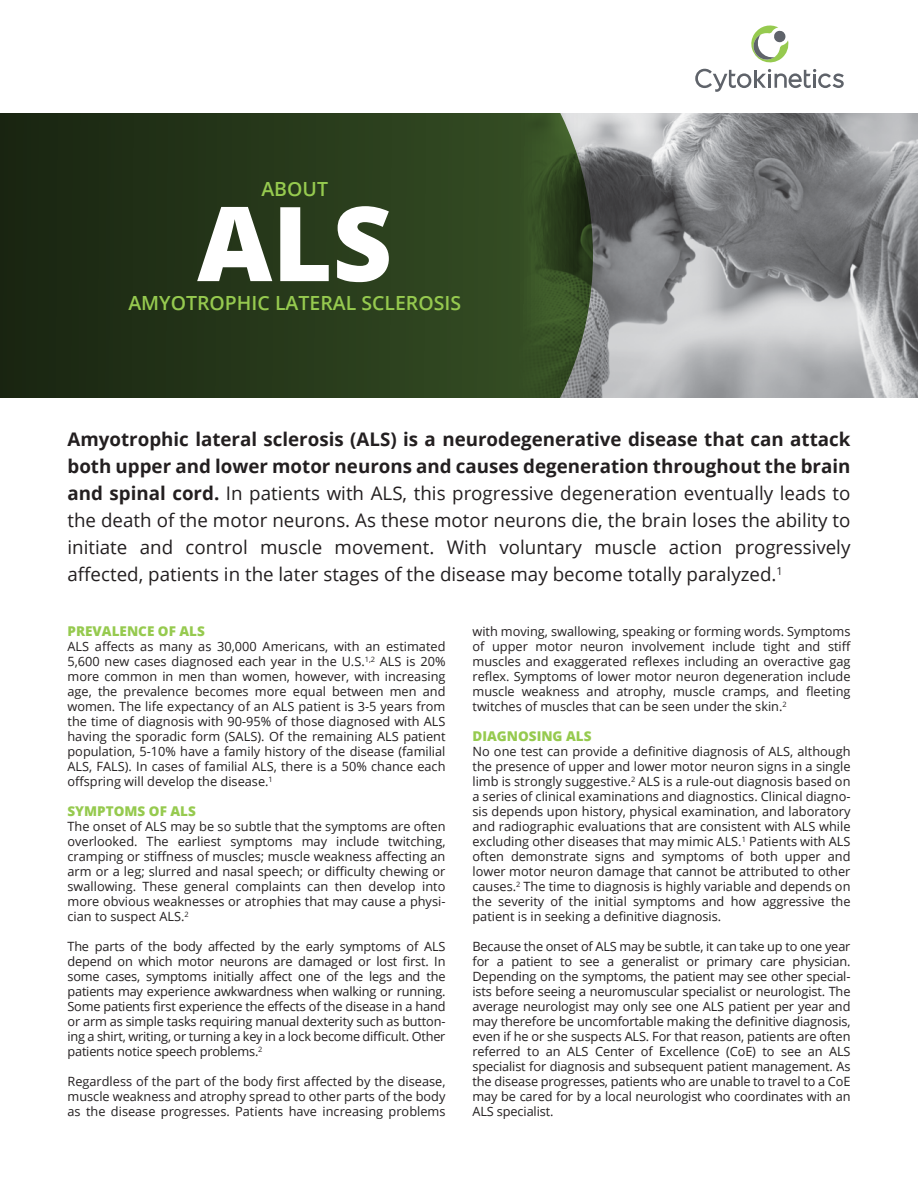
<style>
.page{position:relative;width:918px;height:1188px;background:#fff}
.page>*{position:absolute;margin:0;border:0;box-sizing:border-box;transform-origin:0 0}
.t1{font:800 103.5px "Open Sans";color:#fff}
.t2{font:600 19.5px "Open Sans";color:#96ca4f}
.t3{font:18.75px/27px "Open Sans";color:#231f20;text-align:justify}
.t4{font:800 13.5px "Open Sans";color:#96ca4f}
.t5{font:12.75px/15px "Open Sans";color:#231f20;text-align:justify}
.s1{font-weight:700}
</style>
<div class="page">
<img style="left:616px;top:114px;width:302px;height:283px">
<svg style="left:593px;top:114px;width:23px;height:283px"></svg>
<svg style="left:0;top:114px;width:593px;height:283px"></svg>
<svg style="left:695px;top:25px;width:149px;height:67px"></svg>
<h2 class="t2" style="left:261px;top:175px;width:68px">ABOUT</h2>
<h1 class="t1" style="left:197px;top:165px;width:197px">ALS</h1>
<h2 class="t2" style="left:128px;top:289px;width:334px">AMYOTROPHIC LATERAL SCLEROSIS</h2>
<p class="t3" style="left:68px;top:425px;width:785px"><span class="s1">Amyotrophic lateral sclerosis (ALS) is a neurodegenerative disease that can attack both upper and lower motor neurons and causes degeneration throughout the brain and spinal cord.</span> In patients with ALS, this progressive degeneration eventually leads to the death of the motor neurons. As these motor neurons die, the brain loses the ability to initiate and control muscle movement. With voluntary muscle action progressively affected, patients in the later stages of the disease may become totally paralyzed.<sup>1</sup></p>
<p class="t4" style="left:68px;top:621px;width:139px">PREVALENCE OF ALS</p>
<p class="t5" style="left:68px;top:639px;width:380px">ALS affects as many as 30,000 Americans, with an estimated 5,600 new cases diagnosed each year in the U.S.<sup>1,2</sup> ALS is 20% more common in men than women, however, with increasing age, the prevalence becomes more equal between men and women. The life expectancy of an ALS patient is 3-5 years from the time of diagnosis with 90-95% of those diagnosed with ALS having the sporadic form (SALS). Of the remaining ALS patient population, 5-10% have a family history of the disease (familial ALS, FALS). In cases of familial ALS, there is a 50% chance each offspring will develop the disease.<sup>1</sup></p>
<p class="t4" style="left:68px;top:801px;width:130px">SYMPTOMS OF ALS</p>
<p class="t5" style="left:68px;top:819px;width:380px">The onset of ALS may be so subtle that the symptoms are often overlooked. The earliest symptoms may include twitching, cramping or stiffness of muscles; muscle weakness affecting an arm or a leg; slurred and nasal speech; or difficulty chewing or swallowing. These general complaints can then develop into more obvious weaknesses or atrophies that may cause a physi&shy;cian to suspect ALS.<sup>2</sup></p>
<p class="t5" style="left:68px;top:939px;width:380px">The parts of the body affected by the early symptoms of ALS depend on which motor neurons are damaged or lost first. In some cases, symptoms initially affect one of the legs and the patients may experience awkwardness when walking or running.<br>Some patients first experience the effects of the disease in a hand or arm as simple tasks requiring manual dexterity such as button&shy;ing a shirt, writing, or turning a key in a lock become difficult. Other patients notice speech problems.<sup>2</sup></p>
<p class="t5" style="left:68px;top:1074px;width:380px">Regardless of the part of the body first affected by the disease, muscle weakness and atrophy spread to other parts of the body as the disease progresses. Patients have increasing problems</p>
<p class="t5" style="left:472px;top:624px;width:380px">with moving, swallowing, speaking or forming words. Symptoms of upper motor neuron involvement include tight and stiff muscles and exaggerated reflexes including an overactive gag reflex. Symptoms of lower motor neuron degeneration include muscle weakness and atrophy, muscle cramps, and fleeting twitches of muscles that can be seen under the skin.<sup>2</sup></p>
<p class="t4" style="left:472px;top:726px;width:121px">DIAGNOSING ALS</p>
<p class="t5" style="left:472px;top:744px;width:380px">No one test can provide a definitive diagnosis of ALS, although the presence of upper and lower motor neuron signs in a single limb is strongly suggestive.<sup>2</sup> ALS is a rule-out diagnosis based on a series of clinical examinations and diagnostics. Clinical diagno&shy;sis depends upon history, physical examination, and laboratory and radiographic evaluations that are consistent with ALS while excluding other diseases that may mimic ALS.<sup>1</sup> Patients with ALS often demonstrate signs and symptoms of both upper and lower motor neuron damage that cannot be attributed to other causes.<sup>2</sup> The time to diagnosis is highly variable and depends on the severity of the initial symptoms and how aggressive the patient is in seeking a definitive diagnosis.</p>
<p class="t5" style="left:472px;top:939px;width:380px">Because the onset of ALS may be subtle, it can take up to one year for a patient to see a generalist or primary care physician.<br>Depending on the symptoms, the patient may see other special&shy;ists before seeing a neuromuscular specialist or neurologist. The average neurologist may only see one ALS patient per year and may therefore be uncomfortable making the definitive diagnosis, even if he or she suspects ALS. For that reason, patients are often referred to an ALS Center of Excellence (CoE) to see an ALS specialist for diagnosis and subsequent patient management. As the disease progresses, patients who are unable to travel to a CoE may be cared for by a local neurologist who coordinates with an ALS specialist.</p>
</div>
